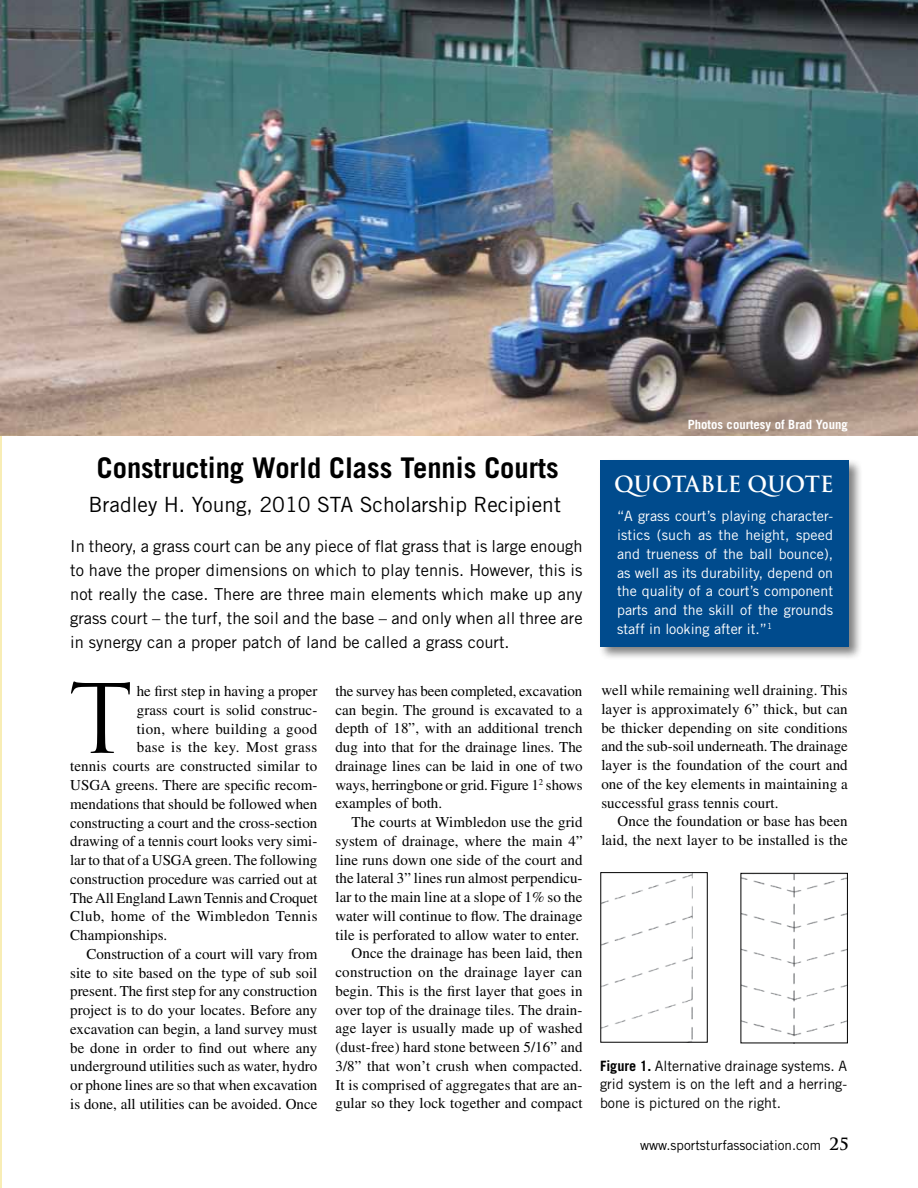
<style>
.page{position:relative;width:918px;height:1188px;background:#fff}
.page>*{position:absolute;margin:0;border:0;box-sizing:border-box;transform-origin:0 0}
.t1{font:93px "Trajan Pro";color:#000}
.t2{font:700 28.5px "Trade Gothic";color:#000}
.t3{font:700 21.75px "Trajan Pro";letter-spacing:-.02em;color:#fff}
.t4{font:21px "Trade Gothic";color:#000}
.t5{font:16.5px/24px "Trade Gothic";color:#000;text-align:justify}
.t6{font:15px/18.8px "Times";letter-spacing:.005em;color:#000;text-align:justify}
.t7{font:14.25px/18.8px "Trade Gothic";color:#fff;text-align:justify}
.t8{font:14.25px/18.8px "Trade Gothic";color:#000;text-align:justify}
.t9{font:13.5px "Trade Gothic";color:#000}
.t10{font:700 12.75px "Trade Gothic";color:#fff}
.s1{font-weight:700}
.s2{font-family:"Trajan Pro";font-weight:700;font-size:16.5px}
</style>
<div class="page">
<hr style="left:0;top:0;width:1px;height:1188px;background:#f8edb5">
<div style="left:598px;top:458px;width:265px;height:203px;background:#000;opacity:.5"></div>
<div style="left:601px;top:461px;width:248px;height:186px;background:#004b8d"></div>
<img style="left:0;top:0;width:918px;height:436px">
<img style="left:602px;top:874px;width:91px;height:167px">
<img style="left:743px;top:875px;width:103px;height:162px">
<div style="left:600px;top:872px;width:108px;height:171px;border:1px solid #000"></div>
<div style="left:741px;top:873px;width:107px;height:170px;border:1px solid #000"></div>
<h2 class="t2" style="left:97px;top:451px;width:463px">Constructing World Class Tennis Courts</h2>
<h3 class="t4" style="left:89px;top:492px;width:474px">Bradley H. Young, 2010 STA Scholarship Recipient</h3>
<p class="t5" style="left:70px;top:534px;width:514px">In theory, a grass court can be any piece of flat grass that is large enough to have the proper dimensions on which to play tennis. However, this is not really the case. There are three main elements which make up any grass court – the turf, the soil and the base – and only when all three are in synergy can a proper patch of land be called a grass court.</p>
<h1 class="t1" style="left:69px;top:660px;width:66px">T</h1>
<p class="t6" style="left:137px;top:682px;width:182px">he first step in having a proper grass court is solid construc&shy;tion, where building a good base is the key. Most grass</p>
<p class="t6" style="left:70px;top:757px;width:249px">tennis courts are constructed similar to USGA greens. There are specific recom&shy;mendations that should be followed when constructing a court and the cross-section drawing of a tennis court looks very simi&shy;lar to that of a USGA green. The following construction procedure was carried out at The All England Lawn Tennis and Croquet Club, home of the Wimbledon Tennis Championships.</p>
<p class="t6" style="left:70px;top:945px;width:249px;text-indent:16px">Construction of a court will vary from site to site based on the type of sub soil present. The first step for any construction project is to do your locates. Before any excavation can begin, a land survey must be done in order to find out where any underground utilities such as water, hydro or phone lines are so that when excavation is done, all utilities can be avoided. Once</p>
<p class="t6" style="left:335px;top:681px;width:249px">the survey has been completed, excavation can begin. The ground is excavated to a depth of 18”, with an additional trench dug into that for the drainage lines. The drainage lines can be laid in one of two ways, herringbone or grid. Figure 1<sup>2</sup> shows examples of both.</p>
<p class="t6" style="left:335px;top:813px;width:249px;text-align:right">The courts at Wimbledon use the grid system of drainage, where the main 4” line runs down one side of the court and the lateral 3” lines run almost perpendicu&shy;lar to the main line at a slope of 1% so the water will continue to flow. The drainage tile is perforated to allow water to enter.<br>Once the drainage has been laid, then construction on the drainage layer can begin. This is the first layer that goes in over top of the drainage tiles. The drain&shy;age layer is usually made up of washed (dust-free) hard stone between 5/16” and 3/8” that won’t crush when compacted.<br>It is comprised of aggregates that are an&shy;gular so they lock together and compact</p>
<p class="t10" style="left:688px;top:416px;width:162px">Photos courtesy of Brad Young</p>
<h3 class="t3" style="left:614px;top:470px;width:221px">QUOTABLE QUOTE</h3>
<p class="t7" style="left:617px;top:507px;width:218px">“A grass court’s playing character&shy;istics (such as the height, speed and trueness of the ball bounce), as well as its durability, depend on the quality of a court’s component parts and the skill of the grounds staff in looking after it.”<sup>1</sup></p>
<p class="t6" style="left:601px;top:681px;width:248px">well while remaining well draining. This layer is approximately 6” thick, but can be thicker depending on site conditions and the sub-soil underneath. The drainage layer is the foundation of the court and one of the key elements in maintaining a successful grass tennis court.</p>
<p class="t6" style="left:601px;top:812px;width:248px;text-align:right">Once the foundation or base has been laid, the next layer to be installed is the</p>
<p class="t8" style="left:600px;top:1056px;width:249px"><span class="s1">Figure 1.</span> Alternative drainage systems. A grid system is on the left and a herring&shy;bone is pictured on the right.</p>
<p class="t9" style="left:640px;top:1137px;width:210px">www.sportsturfassociation.com <span class="s2">25</span></p>
</div>
